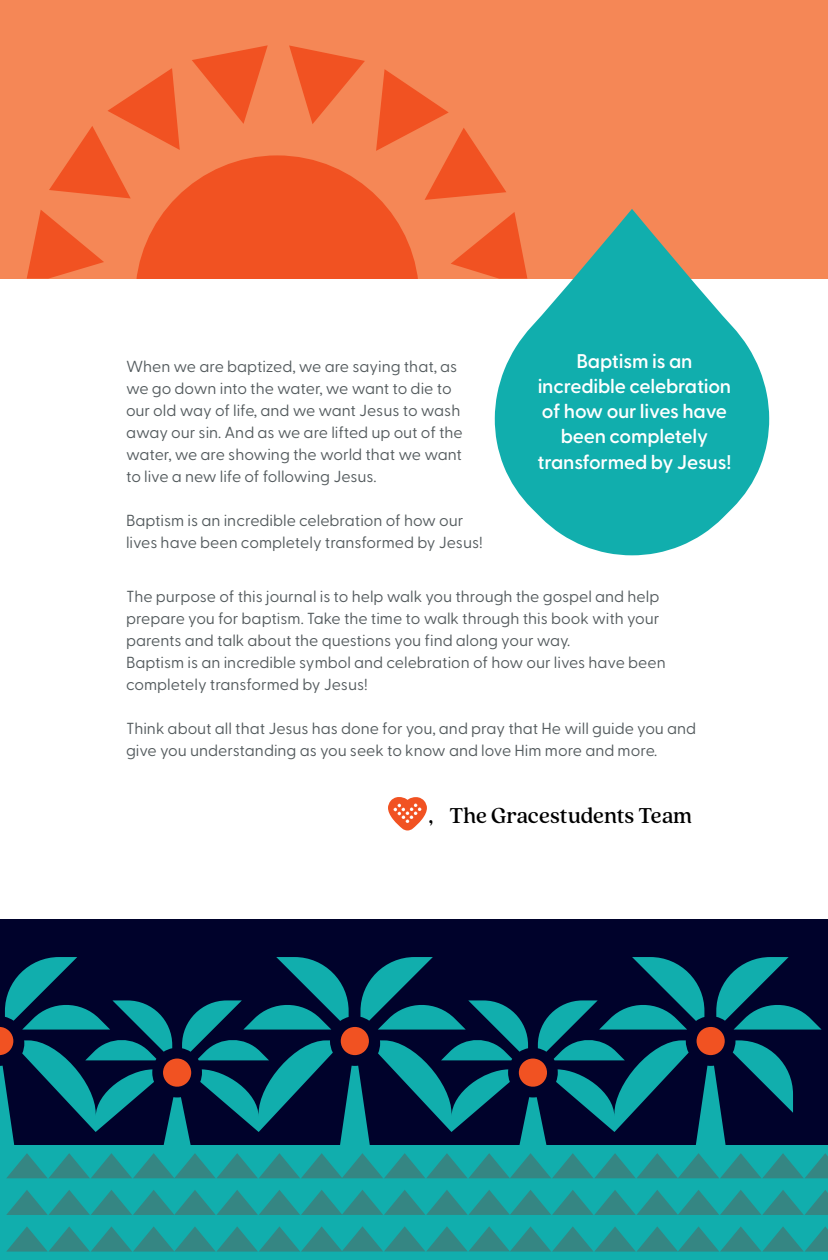
<style>
.page{position:relative;width:828px;height:1260px;background:#fff}
.page>*{position:absolute;margin:0;border:0;box-sizing:border-box;transform-origin:0 0}
.t1{font:500 24px "Quincy CF";color:#000001;scale:.93 1}
.t2{font:600 19.8px/25.2px "Greycliff CF";letter-spacing:-.01em;color:#fff;text-align:center}
.t3{font:16px/22px "Greycliff CF";color:#535a5d}
</style>
<div class="page">
<div style="left:0;top:0;width:828px;height:279px;background:#f58756"></div>
<svg style="left:27px;top:45px;width:479px;height:234px"></svg>
<div style="left:0;top:919px;width:828px;height:231px;background:#00022b"></div>
<svg style="left:0;top:1132px;width:828px;height:14px"></svg>
<svg style="left:0;top:957px;width:822px;height:175px"></svg>
<div style="left:0;top:1146px;width:828px;height:114px;background:#11aead"></div>
<svg style="left:7px;top:1153px;width:821px;height:25px"></svg>
<svg style="left:6px;top:1190px;width:822px;height:25px"></svg>
<svg style="left:6px;top:1226px;width:822px;height:26px"></svg>
<svg style="left:495px;top:209px;width:274px;height:346px;fill:#11aead"></svg>
<svg style="left:388px;top:797px;width:39px;height:33px"></svg>
<p class="t3" style="left:126px;top:354px;width:338px">When we are baptized, we are saying that, as we go down into the water, we want to die to our old way of life, and we want Jesus to wash away our sin. And as we are lifted up out of the water, we are showing the world that we want to live a new life of following Jesus.</p>
<p class="t3" style="left:126px;top:508px;width:358px">Baptism is an incredible celebration of how our lives have been completely transformed by Jesus!</p>
<p class="t2" style="left:538px;top:347px;width:195px">Baptism is an incredible celebration of how our lives have been completely transformed by Jesus!</p>
<p class="t3" style="left:126px;top:584px;width:541px">The purpose of this journal is to help walk you through the gospel and help prepare you for baptism. Take the time to walk through this book with your parents and talk about the questions you find along your way.<br>Baptism is an incredible symbol and celebration of how our lives have been completely transformed by Jesus!</p>
<p class="t3" style="left:126px;top:716px;width:572px">Think about all that Jesus has done for you, and pray that He will guide you and give you understanding as you seek to know and love Him more and more.</p>
<h1 class="t1" style="left:429px;top:802px;width:285px">, The Gracestudents Team</h1>
</div>
